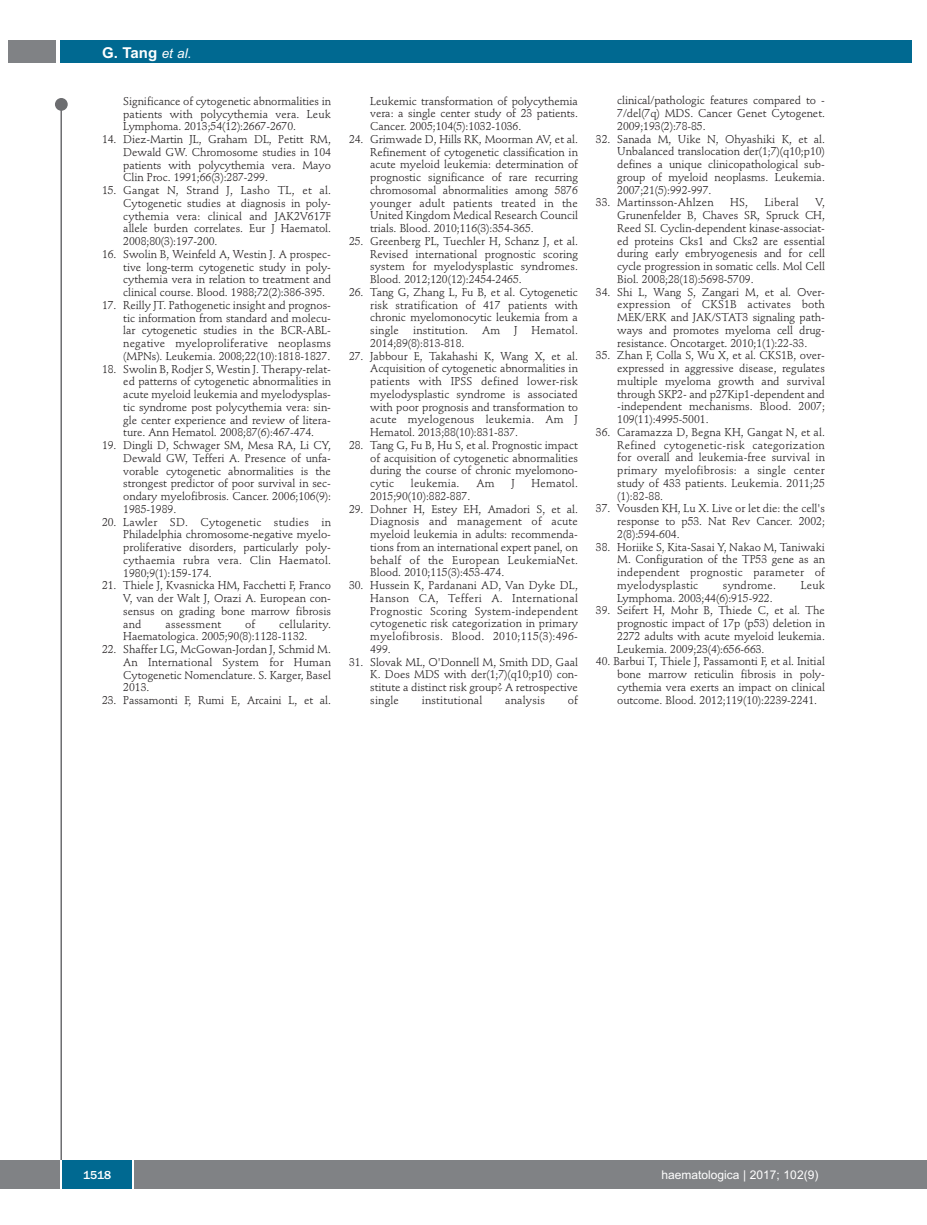
<style>
.page{position:relative;width:927px;height:1225px;background:#fff}
.page>*{position:absolute;margin:0;border:0;box-sizing:border-box;transform-origin:0 0}
.t1{font:700 15px "Arial";color:#fff}
.t2{font:12px "Arial";color:#fff}
.t3{font:500 12px "Franklin Gothic";color:#fff}
.t4{font:11.25px/12.8px "Stempel Schneidler";letter-spacing:-.005em;color:#231f20;text-align:justify}
.t5{font:11.25px "Stempel Schneidler";letter-spacing:.015em;color:#231f20}
.s1{font-weight:400;font-style:italic;font-size:13.5px}
</style>
<div class="page">
<div style="left:911px;top:1160px;width:16px;height:28px;background:#808285"></div>
<div style="left:55px;top:98px;width:13px;height:13px;background:#6c6d70;border-radius:50%"></div>
<hr style="left:60px;top:101px;width:2px;height:1061px;background:#6c6d70">
<div style="left:60px;top:40px;width:852px;height:22px;background:#006991"></div>
<div style="left:9px;top:40px;width:47px;height:22px;background:#808285"></div>
<div style="left:0;top:1160px;width:911px;height:28px;background:#808285"></div>
<div style="left:62px;top:1160px;width:71px;height:28px;background:#006991"></div>
<hr style="left:60px;top:1160px;width:2px;height:28px;background:#fff">
<svg style="left:133px;top:1160px;width:1px;height:28px"></svg>
<h1 class="t1" style="left:102px;top:44px;width:91px">G. Tang <span class="s1">et al.</span></h1>
<p class="t4" style="left:123px;top:96px;width:209px">Significance of cytogenetic abnormalities in patients with polycythemia vera. Leuk Lymphoma. 2013;54(12):2667-2670.</p>
<p class="t4" style="left:123px;top:134px;width:209px;text-indent:-21px">14. Diez-Martin JL, Graham DL, Petitt RM, Dewald GW. Chromosome studies in 104 patients with polycythemia vera. Mayo Clin Proc. 1991;66(3):287-299.</p>
<p class="t4" style="left:123px;top:185px;width:209px;text-indent:-21px">15. Gangat N, Strand J, Lasho TL, et al.<br>Cytogenetic studies at diagnosis in poly&shy;cythemia vera: clinical and JAK2V617F allele burden correlates. Eur J Haematol.<br>2008;80(3):197-200.</p>
<p class="t4" style="left:123px;top:249px;width:209px;text-indent:-21px">16. Swolin B, Weinfeld A, Westin J. A prospec&shy;tive long-term cytogenetic study in poly&shy;cythemia vera in relation to treatment and clinical course. Blood. 1988;72(2):386-395.</p>
<p class="t4" style="left:123px;top:300px;width:209px;text-indent:-21px">17. Reilly JT. Pathogenetic insight and prognos&shy;tic information from standard and molecu&shy;lar cytogenetic studies in the BCR-ABL&shy;negative myeloproliferative neoplasms (MPNs). Leukemia. 2008;22(10):1818-1827.</p>
<p class="t4" style="left:123px;top:363px;width:209px;text-indent:-21px">18. Swolin B, Rodjer S, Westin J. Therapy-relat&shy;ed patterns of cytogenetic abnormalities in acute myeloid leukemia and myelodysplas&shy;tic syndrome post polycythemia vera: sin&shy;gle center experience and review of litera&shy;ture. Ann Hematol. 2008;87(6):467-474.</p>
<p class="t4" style="left:123px;top:440px;width:209px;text-indent:-21px">19. Dingli D, Schwager SM, Mesa RA, Li CY, Dewald GW, Tefferi A. Presence of unfa&shy;vorable cytogenetic abnormalities is the strongest predictor of poor survival in sec&shy;ondary myelofibrosis. Cancer. 2006;106(9):<br>1985-1989.</p>
<p class="t4" style="left:123px;top:516px;width:209px;text-indent:-21px">20. Lawler SD. Cytogenetic studies in Philadelphia chromosome-negative myelo&shy;proliferative disorders, particularly poly&shy;cythaemia rubra vera. Clin Haematol.<br>1980;9(1):159-174.</p>
<p class="t4" style="left:123px;top:580px;width:209px;text-indent:-21px">21. Thiele J, Kvasnicka HM, Facchetti F, Franco V, van der Walt J, Orazi A. European con&shy;sensus on grading bone marrow fibrosis and</p>
<p class="t4" style="left:123px;top:618px;width:209px;text-indent:156px">cellularity.<br>Haematologica. 2005;90(8):1128-1132.</p>
<p class="t4" style="left:123px;top:644px;width:209px;text-indent:-21px">22. Shaffer LG, McGowan-Jordan J, Schmid M.<br>An International System for Human Cytogenetic Nomenclature. S. Karger, Basel 2013.</p>
<p class="t4" style="left:102px;top:695px;width:230px">23. Passamonti F, Rumi E, Arcaini L, et al.</p>
<p class="t5" style="left:165px;top:619px;width:57px">assessment</p>
<p class="t4" style="left:245px;top:618px;width:12px">of</p>
<p class="t4" style="left:370px;top:95px;width:209px">Leukemic transformation of polycythemia vera: a single center study of 23 patients.<br>Cancer. 2005;104(5):1032-1036.</p>
<p class="t4" style="left:370px;top:134px;width:209px;text-indent:-21px">24. Grimwade D, Hills RK, Moorman AV, et al.<br>Refinement of cytogenetic classification in acute myeloid leukemia: determination of prognostic significance of rare recurring chromosomal abnormalities among 5876 younger adult patients treated in the United Kingdom Medical Research Council trials. Blood. 2010;116(3):354-365.</p>
<p class="t4" style="left:370px;top:236px;width:209px;text-indent:-21px">25. Greenberg PL, Tuechler H, Schanz J, et al.<br>Revised international prognostic scoring system for myelodysplastic syndromes.<br>Blood. 2012;120(12):2454-2465.</p>
<p class="t4" style="left:370px;top:287px;width:209px;text-indent:-21px">26. Tang G, Zhang L, Fu B, et al. Cytogenetic risk stratification of 417 patients with chronic myelomonocytic leukemia from a single institution. Am J Hematol.<br>2014;89(8):813-818.</p>
<p class="t4" style="left:370px;top:350px;width:209px;text-indent:-21px">27. Jabbour E, Takahashi K, Wang X, et al.<br>Acquisition of cytogenetic abnormalities in patients with IPSS defined lower-risk myelodysplastic syndrome is associated with poor prognosis and transformation to acute myelogenous leukemia. Am J Hematol. 2013;88(10):831-837.</p>
<p class="t4" style="left:370px;top:440px;width:209px;text-indent:-21px">28. Tang G, Fu B, Hu S, et al. Prognostic impact of acquisition of cytogenetic abnormalities during the course of chronic myelomono&shy;cytic</p>
<p class="t5" style="left:411px;top:478px;width:50px">leukemia.</p>
<p class="t4" style="left:476px;top:478px;width:20px">Am</p>
<p class="t4" style="left:511px;top:478px;width:5px">J</p>
<p class="t5" style="left:532px;top:478px;width:48px">Hematol.</p>
<p class="t4" style="left:370px;top:491px;width:102px">2015;90(10):882-887.</p>
<p class="t4" style="left:370px;top:503px;width:209px;text-indent:-21px">29. Dohner H, Estey EH, Amadori S, et al.<br>Diagnosis and management of acute myeloid leukemia in adults: recommenda&shy;tions from an international expert panel, on behalf of the European LeukemiaNet.<br>Blood. 2010;115(3):453-474.</p>
<p class="t4" style="left:370px;top:580px;width:209px;text-indent:-21px">30. Hussein K, Pardanani AD, Van Dyke DL, Hanson CA, Tefferi A. International Prognostic Scoring System-independent cytogenetic risk categorization in primary myelofibrosis. Blood. 2010;115(3):496- 499.</p>
<p class="t4" style="left:370px;top:656px;width:209px;text-indent:-21px">31. Slovak ML, O'Donnell M, Smith DD, Gaal K. Does MDS with der(1;7)(q10;p10) con&shy;stitute a distinct risk group? A retrospective single</p>
<p class="t5" style="left:422px;top:695px;width:62px">institutional</p>
<p class="t5" style="left:505px;top:695px;width:41px">analysis</p>
<p class="t4" style="left:568px;top:695px;width:12px">of</p>
<p class="t4" style="left:617px;top:95px;width:209px">clinical/pathologic features compared to - 7/del(7q) MDS. Cancer Genet Cytogenet.<br>2009;193(2):78-85.</p>
<p class="t4" style="left:617px;top:134px;width:209px;text-indent:-21px">32. Sanada M, Uike N, Ohyashiki K, et al.<br>Unbalanced translocation der(1;7)(q10;p10) defines a unique clinicopathological sub&shy;group of myeloid neoplasms. Leukemia.<br>2007;21(5):992-997.</p>
<p class="t5" style="left:596px;top:198px;width:119px">33. Martinsson-Ahlzen</p>
<p class="t4" style="left:730px;top:197px;width:19px">HS,</p>
<p class="t5" style="left:765px;top:198px;width:36px">Liberal</p>
<p class="t4" style="left:617px;top:197px;width:209px;text-indent:198px">V, Grunenfelder B, Chaves SR, Spruck CH, Reed SI. Cyclin-dependent kinase-associat&shy;ed proteins Cks1 and Cks2 are essential during early embryogenesis and for cell cycle progression in somatic cells. Mol Cell Biol. 2008;28(18):5698-5709.</p>
<p class="t4" style="left:617px;top:286px;width:209px;text-indent:-21px">34. Shi L, Wang S, Zangari M, et al. Over&shy;expression of CKS1B activates both MEK/ERK and JAK/STAT3 signaling path&shy;ways and promotes myeloma cell drug&shy;resistance. Oncotarget. 2010;1(1):22-33.</p>
<p class="t4" style="left:617px;top:350px;width:209px;text-indent:-21px">35. Zhan F, Colla S, Wu X, et al. CKS1B, over&shy;expressed in aggressive disease, regulates multiple myeloma growth and survival through SKP2- and p27Kip1-dependent and -independent mechanisms. Blood. 2007; 109(11):4995-5001.</p>
<p class="t4" style="left:617px;top:427px;width:209px;text-indent:-21px">36. Caramazza D, Begna KH, Gangat N, et al.<br>Refined cytogenetic-risk categorization for overall and leukemia-free survival in primary myelofibrosis: a single center study of 433 patients. Leukemia. 2011;25 (1):82-88.</p>
<p class="t4" style="left:617px;top:503px;width:209px;text-indent:-21px">37. Vousden KH, Lu X. Live or let die: the cell's response to p53. Nat Rev Cancer. 2002; 2(8):594-604.</p>
<p class="t4" style="left:617px;top:541px;width:209px;text-indent:-21px">38. Horiike S, Kita-Sasai Y, Nakao M, Taniwaki M. Configuration of the TP53 gene as an independent prognostic parameter of myelodysplastic</p>
<p class="t5" style="left:723px;top:580px;width:55px">syndrome.</p>
<p class="t4" style="left:801px;top:580px;width:26px">Leuk</p>
<p class="t4" style="left:617px;top:592px;width:157px">Lymphoma. 2003;44(6):915-922.</p>
<p class="t4" style="left:617px;top:605px;width:209px;text-indent:-21px">39. Seifert H, Mohr B, Thiede C, et al. The prognostic impact of 17p (p53) deletion in 2272 adults with acute myeloid leukemia.<br>Leukemia. 2009;23(4):656-663.</p>
<p class="t4" style="left:617px;top:656px;width:209px;text-indent:-21px">40. Barbui T, Thiele J, Passamonti F, et al. Initial bone marrow reticulin fibrosis in poly&shy;cythemia vera exerts an impact on clinical outcome. Blood. 2012;119(10):2239-2241.</p>
<p class="t3" style="left:83px;top:1167px;width:29px">1518</p>
<p class="t2" style="left:661px;top:1167px;width:158px">haematologica | 2017; 102(9)</p>
</div>
